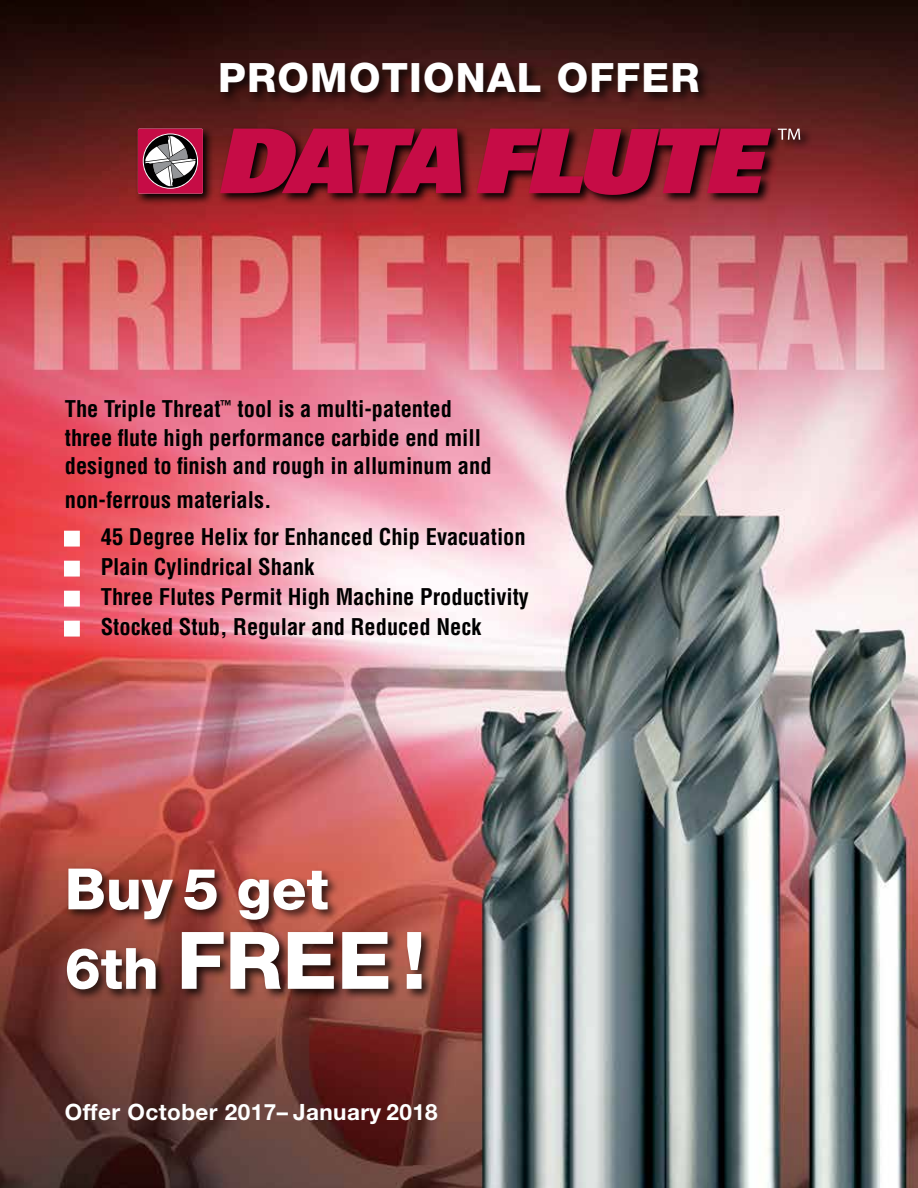
<style>
.page{position:relative;width:918px;height:1188px;background:#fff}
.page>*{position:absolute;margin:0;border:0;box-sizing:border-box;transform-origin:0 0}
.t1{font:800 79.5px "Helvetica Neue";color:#fff}
.t2{font:800 57px "Helvetica Neue";color:#fff}
.t3{font:800 40.5px "Helvetica Neue";letter-spacing:.03em;color:#fff}
.t4{font:700 condensed 22.5px/28.5px "Helvetica";color:#000}
.t5{font:700 22.5px "Helvetica Neue";letter-spacing:.02em;color:#fff}
.s1{color:#fff}
.s2{font-size:57px}
</style>
<div class="page">
<img style="left:0;top:0;width:918px;height:1188px">
<svg style="left:135px;top:126px;width:677px;height:81px;background:#7c2124"></svg>
<svg style="left:138px;top:129px;width:65px;height:65px"></svg>
<svg style="left:220px;top:129px;width:241px;height:64px;background:#a90d3a"></svg>
<svg style="left:477px;top:129px;width:294px;height:66px;background:#a20f37"></svg>
<svg style="left:778px;top:129px;width:22px;height:11px"></svg>
<div style="left:217px;top:59px;width:494px;height:47px;background:#000;opacity:.75"></div>
<div style="left:64px;top:531px;width:16px;height:16px;border:3px solid #fff"></div>
<div style="left:64px;top:561px;width:16px;height:16px;border:3px solid #fff"></div>
<div style="left:64px;top:591px;width:16px;height:16px;border:3px solid #fff"></div>
<div style="left:64px;top:621px;width:16px;height:16px;border:3px solid #fff"></div>
<div style="left:64px;top:866px;width:370px;height:136px;background:#000;opacity:.75"></div>
<h3 class="t3" style="left:218px;top:54px;width:483px">PROMOTIONAL OFFER</h3>
<p class="t4" style="left:65px;top:395px;width:428px">The Triple Threat<sup>™</sup> tool is a multi-patented three flute high performance carbide end mill designed to finish and rough in alluminum and</p>
<p class="t4" style="left:65px;top:485px;width:208px">non-ferrous materials.</p>
<p class="t4" style="left:65px;top:522px;width:462px"><span class="s1">■</span> 45 Degree Helix for Enhanced Chip Evacuation</p>
<p class="t4" style="left:65px;top:552px;width:251px"><span class="s1">■</span> Plain Cylindrical Shank</p>
<p class="t4" style="left:65px;top:582px;width:466px"><span class="s1">■</span> Three Flutes Permit High Machine Productivity</p>
<p class="t4" style="left:65px;top:612px;width:418px"><span class="s1">■</span> Stocked Stub, Regular and Reduced Neck</p>
<h2 class="t2" style="left:65px;top:855px;width:265px">Buy 5 get</h2>
<h1 class="t1" style="left:65px;top:913px;width:363px"><span class="s2">6th</span> FREE!</h1>
<p class="t5" style="left:65px;top:1098px;width:375px">Offer October 2017– January 2018</p>
</div>
